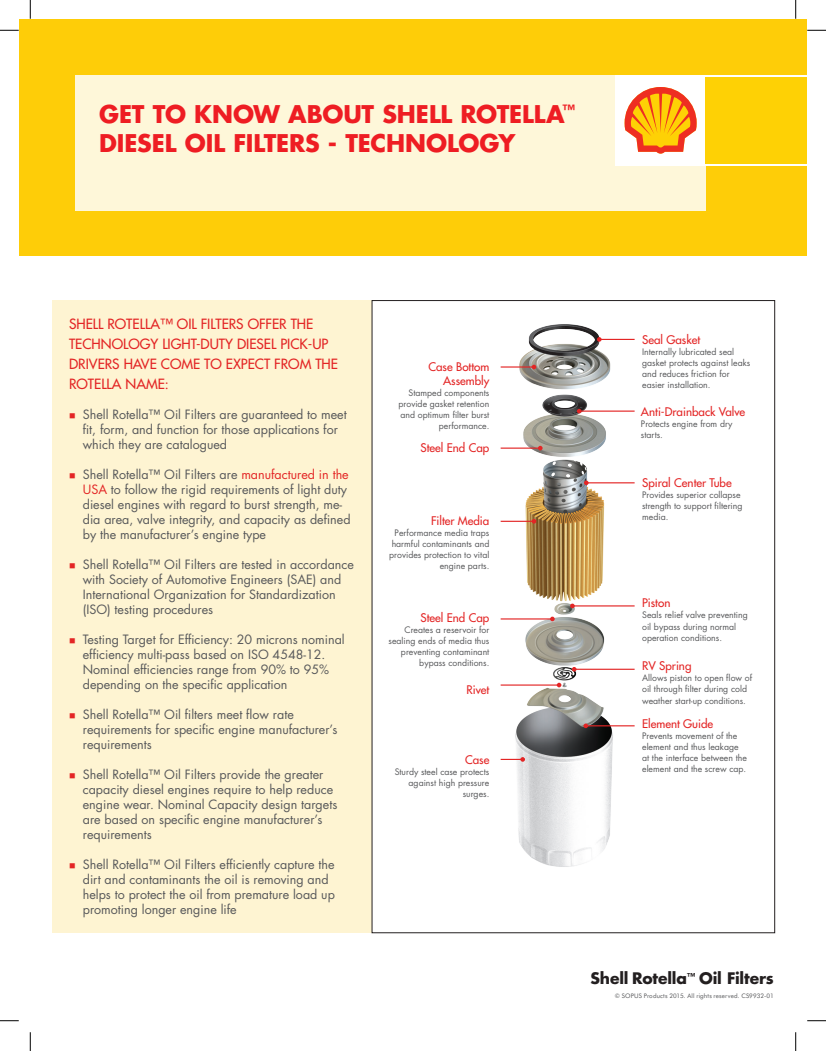
<style>
.page{position:relative;width:826px;height:1051px;background:#fff}
.page>*{position:absolute;margin:0;border:0;box-sizing:border-box;transform-origin:0 0}
.t1{font:700 23.75px/28.8px "Futura";letter-spacing:-.005em;color:#ee1d23}
.t2{font:700 15.5px "Futura";letter-spacing:-.01em;color:#231f20}
.t3{font:500 13.75px/20px "Futura Std";color:#e32525}
.t4{font:12.5px/15px "Futura Std";color:#57585a}
.t5{font:500 11.62px/13.9px "Futura Std";color:#e32525;text-align:right}
.t6{font:8.75px/11px "Futura Std";color:#57585a}
.t7{font:6.25px "Futura BT";letter-spacing:.02em;color:#57585a}
.s1{color:#e32525}
</style>
<div class="page">
<div style="left:19px;top:19px;width:788px;height:236px;background:#fecd08"></div>
<div style="left:75px;top:75px;width:630px;height:135px;background:#fef7d9"></div>
<div style="left:717px;top:77px;width:90px;height:86px;background:#fed105"></div>
<img style="left:509px;top:324px;width:104px;height:543px">
<svg style="left:500px;top:757px;width:25px;height:4px"></svg>
<hr style="left:500px;top:684px;width:59px;height:1px;background:#e32525">
<svg style="left:556px;top:682px;width:5px;height:5px"></svg>
<hr style="left:500px;top:618px;width:52px;height:1px;background:#e32525">
<svg style="left:550px;top:616px;width:4px;height:5px"></svg>
<hr style="left:500px;top:521px;width:34px;height:1px;background:#e32525">
<svg style="left:531px;top:519px;width:5px;height:4px"></svg>
<hr style="left:500px;top:447px;width:40px;height:2px;background:#e32525">
<svg style="left:538px;top:446px;width:4px;height:4px"></svg>
<hr style="left:500px;top:366px;width:34px;height:1px;background:#e32525">
<svg style="left:531px;top:365px;width:5px;height:4px"></svg>
<hr style="left:599px;top:339px;width:35px;height:1px;background:#e32525">
<svg style="left:597px;top:337px;width:4px;height:5px"></svg>
<hr style="left:579px;top:410px;width:55px;height:2px;background:#e32525">
<svg style="left:577px;top:409px;width:4px;height:4px"></svg>
<hr style="left:586px;top:482px;width:48px;height:1px;background:#e32525">
<svg style="left:584px;top:480px;width:4px;height:5px"></svg>
<hr style="left:572px;top:605px;width:62px;height:1px;background:#e32525">
<svg style="left:570px;top:603px;width:4px;height:5px"></svg>
<hr style="left:574px;top:668px;width:60px;height:2px;background:#e32525">
<svg style="left:572px;top:667px;width:4px;height:4px"></svg>
<hr style="left:585px;top:725px;width:49px;height:1px;background:#e32525">
<svg style="left:583px;top:723px;width:5px;height:5px"></svg>
<div style="left:52px;top:300px;width:320px;height:108px;background:#fef4d2"></div>
<div style="left:52px;top:391px;width:320px;height:77px;background:#fef4d2"></div>
<div style="left:52px;top:451px;width:320px;height:107px;background:#fef4d2"></div>
<div style="left:52px;top:541px;width:320px;height:92px;background:#fef4d2"></div>
<div style="left:52px;top:616px;width:320px;height:92px;background:#fef4d2"></div>
<div style="left:52px;top:691px;width:320px;height:77px;background:#fef4d2"></div>
<div style="left:52px;top:751px;width:320px;height:107px;background:#fef4d2"></div>
<div style="left:52px;top:841px;width:320px;height:92px;background:#fef4d2"></div>
<div style="left:615px;top:75px;width:180px;height:90px;background:#fff"></div>
<div style="left:705px;top:77px;width:90px;height:86px;background:#fed105"></div>
<svg style="left:624px;top:87px;width:73px;height:67px"></svg>
<svg style="left:0;top:29px;width:19px;height:2px"></svg>
<svg style="left:807px;top:29px;width:19px;height:2px"></svg>
<svg style="left:0;top:1020px;width:19px;height:1px"></svg>
<svg style="left:807px;top:1020px;width:19px;height:1px"></svg>
<svg style="left:29px;top:0;width:2px;height:19px"></svg>
<svg style="left:29px;top:1032px;width:2px;height:19px"></svg>
<svg style="left:795px;top:0;width:1px;height:19px"></svg>
<svg style="left:795px;top:1032px;width:1px;height:19px"></svg>
<h1 class="t1" style="left:99px;top:99px;width:477px">GET TO KNOW ABOUT SHELL ROTELLA<sup>™<br></sup>DIESEL OIL FILTERS - TECHNOLOGY</h1>
<p class="t3" style="left:69px;top:313px;width:270px">SHELL ROTELLA™ OIL FILTERS OFFER THE<br>TECHNOLOGY LIGHT-DUTY DIESEL PICK-UP<br>DRIVERS HAVE COME TO EXPECT FROM THE<br>ROTELLA NAME:</p>
<p class="t4" style="left:83px;top:407px;width:265px;text-indent:-14px"><span class="s1">■</span> Shell Rotella™ Oil Filters are guaranteed to meet fit, form, and function for those applications for which they are catalogued</p>
<p class="t4" style="left:83px;top:467px;width:269px;text-indent:-14px"><span class="s1">■</span> Shell Rotella™ Oil Filters are <span class="s1">manufactured in the USA</span> to follow the rigid requirements of light duty diesel engines with regard to burst strength, me&shy;dia area, valve integrity, and capacity as defined by the manufacturer’s engine type</p>
<p class="t4" style="left:83px;top:557px;width:272px;text-indent:-14px"><span class="s1">■</span> Shell Rotella™ Oil Filters are tested in accordance with Society of Automotive Engineers (SAE) and International Organization for Standardization (ISO) testing procedures</p>
<p class="t4" style="left:83px;top:632px;width:263px;text-indent:-14px"><span class="s1">■</span> Testing Target for Efficiency: 20 microns nominal efficiency multi-pass based on ISO 4548-12.<br>Nominal efficiencies range from 90% to 95% depending on the specific application</p>
<p class="t4" style="left:83px;top:707px;width:256px;text-indent:-14px"><span class="s1">■</span> Shell Rotella™ Oil filters meet flow rate requirements for specific engine manufacturer’s requirements</p>
<p class="t4" style="left:83px;top:767px;width:256px;text-indent:-14px"><span class="s1">■</span> Shell Rotella™ Oil Filters provide the greater capacity diesel engines require to help reduce engine wear. Nominal Capacity design targets are based on specific engine manufacturer’s requirements</p>
<p class="t4" style="left:83px;top:857px;width:253px;text-indent:-14px"><span class="s1">■</span> Shell Rotella™ Oil Filters efficiently capture the dirt and contaminants the oil is removing and helps to protect the oil from premature load up promoting longer engine life</p>
<p class="t5" style="left:428px;top:360px;width:62px">Case Bottom<br>Assembly</p>
<p class="t6" style="left:398px;top:387px;width:92px;text-align:right">Stamped components provide gasket retention and optimum filter burst performance.</p>
<p class="t5" style="left:420px;top:441px;width:70px">Steel End Cap</p>
<p class="t5" style="left:431px;top:514px;width:60px">Filter Media</p>
<p class="t6" style="left:389px;top:527px;width:102px;text-align:right">Performance media traps harmful contaminants and provides protection to vital engine parts.</p>
<p class="t5" style="left:420px;top:611px;width:70px">Steel End Cap</p>
<p class="t6" style="left:388px;top:624px;width:102px;text-align:right">Creates a reservoir for sealing ends of media thus preventing contaminant bypass conditions.</p>
<p class="t5" style="left:466px;top:682px;width:24px">Rivet</p>
<p class="t5" style="left:465px;top:752px;width:26px">Case</p>
<p class="t6" style="left:394px;top:766px;width:96px;text-align:right">Sturdy steel case protects against high pressure surges.</p>
<p class="t5" style="left:642px;top:332px;width:60px">Seal Gasket</p>
<p class="t6" style="left:642px;top:346px;width:110px">Internally lubricated seal gasket protects against leaks and reduces friction for easier installation.</p>
<p class="t5" style="left:641px;top:405px;width:106px">Anti-Drainback Valve</p>
<p class="t6" style="left:641px;top:418px;width:93px">Protects engine from dry starts.</p>
<p class="t5" style="left:642px;top:475px;width:91px">Spiral Center Tube</p>
<p class="t6" style="left:642px;top:489px;width:102px">Provides superior collapse strength to support filtering media.</p>
<p class="t5" style="left:642px;top:596px;width:30px">Piston</p>
<p class="t6" style="left:642px;top:610px;width:107px">Seals relief valve preventing oil bypass during normal operation conditions.</p>
<p class="t5" style="left:642px;top:659px;width:51px">RV Spring</p>
<p class="t6" style="left:642px;top:673px;width:111px">Allows piston to open flow of oil through filter during cold weather start-up conditions.</p>
<p class="t5" style="left:642px;top:716px;width:73px">Element Guide</p>
<p class="t6" style="left:642px;top:730px;width:106px">Prevents movement of the element and thus leakage at the interface between the element and the screw cap.</p>
<p class="t2" style="left:590px;top:967px;width:185px">Shell Rotella<sup>™</sup> Oil Filters</p>
<p class="t7" style="left:614px;top:992px;width:160px">© SOPUS Products 2015. All rights reserved. CS9932-01</p>
</div>
